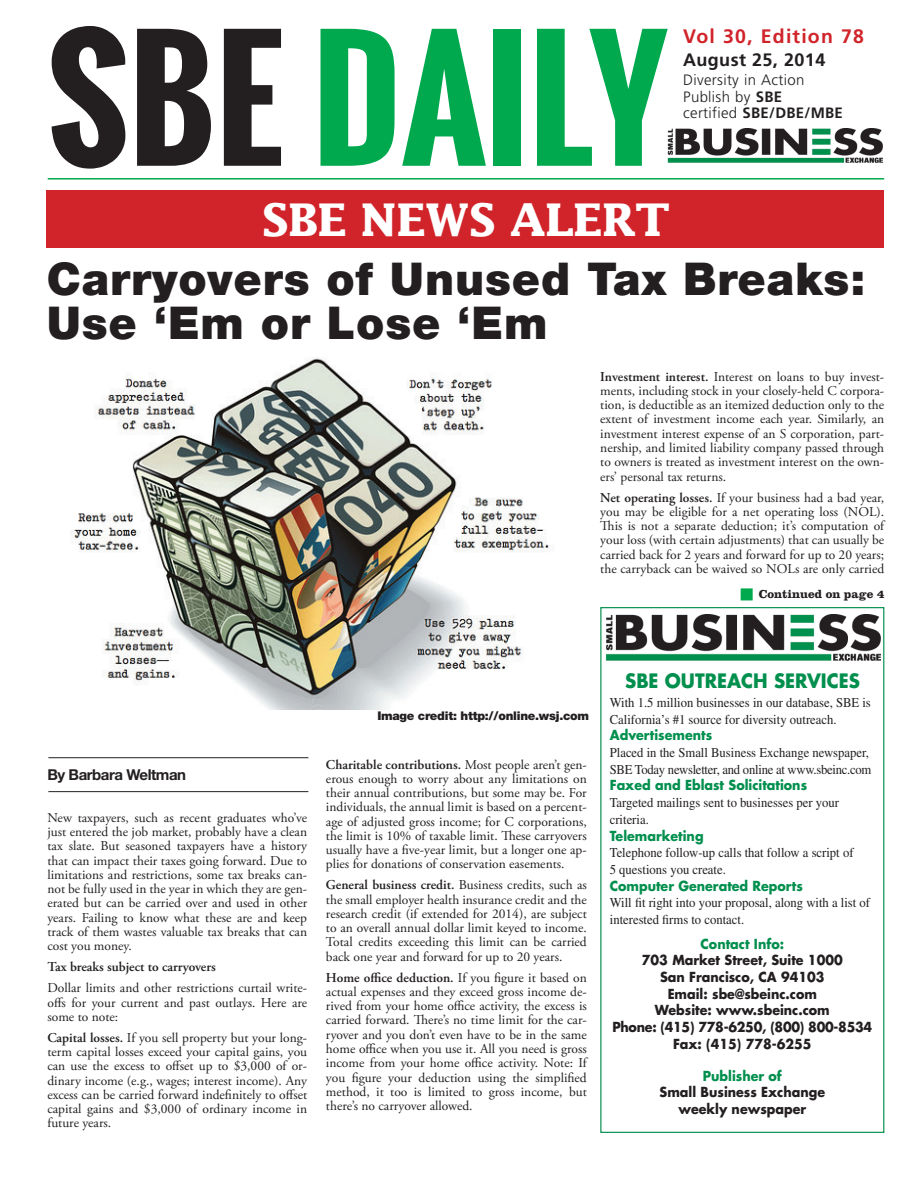
<style>
.page{position:relative;width:918px;height:1188px;background:#fff}
.page>*{position:absolute;margin:0;border:0;box-sizing:border-box;transform-origin:0 0}
.t1{font:700 155.85px "Oswald";color:#00a94e}
.t2{font:900 45px/43.5px "Helvetica Neue LT";letter-spacing:.02em;color:#231f20}
.t3{font:700 45px "Lucida";letter-spacing:-.02em;color:#fff}
.t4{font:700 19.5px "Frutiger";letter-spacing:.06em;color:#d1232a}
.t5{font:700 19.35px "Futura";color:#008f4d;scale:.94 1}
.t6{font:700 18px "Frutiger";letter-spacing:.02em;color:#231f20}
.t7{font:300 15px/16.5px "Frutiger";letter-spacing:.02em;color:#231f20}
.t8{font:700 15px "Helvetica Neue LT Std";letter-spacing:-.03em;color:#231f20}
.t9{font:13.5px/14.2px "Adobe Garamond Pro";color:#231f20;text-align:justify}
.t10{font:13.5px/16.6px "Times";color:#231f20;scale:.94 1}
.t11{font:700 13.5px/16.6px "Futura";color:#231f20;text-align:center;scale:.94 1}
.t12{font:700 13.5px "Futura";color:#008f4d;scale:.94 1}
.t13{font:600 13.5px "Adobe Garamond Pro";color:#231f20}
.t14{font:900 12px "Helvetica Neue LT Std";letter-spacing:-.02em;color:#231f20}
.t15{font:700 12px "Clarendon LT Std";color:#231f20}
.s1{color:#231f20}
.s2{font-weight:700}
.s3{font-weight:600}
</style>
<div class="page">
<hr style="left:48px;top:178px;width:836px;height:2px;background:#00a94e">
<img style="left:668px;top:128px;width:215px;height:34px">
<div style="left:46px;top:191px;width:838px;height:57px;background:#d1232a"></div>
<div style="left:600px;top:607px;width:284px;height:526px;background:#fff;border:1px solid #008f4d"></div>
<img style="left:606px;top:614px;width:274px;height:46px">
<hr style="left:48px;top:791px;width:260px;height:1px;background:#231f20">
<hr style="left:48px;top:757px;width:260px;height:1px;background:#231f20">
<img style="left:70px;top:358px;width:480px;height:352px">
<h1 class="t1" style="left:47px;top:-17px;width:622px"><span class="s1">SBE</span> DAILY</h1>
<h2 class="t3" style="left:262px;top:192px;width:410px">SBE NEWS ALERT</h2>
<h3 class="t4" style="left:683px;top:25px;width:182px">Vol 30, Edition 78</h3>
<h3 class="t6" style="left:683px;top:49px;width:144px">August 25, 2014</h3>
<p class="t7" style="left:683px;top:72px;width:161px">Diversity in Action<br>Publish by <span class="s2">SBE<br></span>certified <span class="s2">SBE/DBE/MBE</span></p>
<h2 class="t2" style="left:47px;top:257px;width:820px">Carryovers of Unused Tax Breaks:<br>Use ‘Em or Lose ‘Em</h2>
<p class="t9" style="left:600px;top:370px;width:285px"><span class="s3">Investment interest.</span> Interest on loans to buy invest&shy;ments, including stock in your closely-held C corpora&shy;tion, is deductible as an itemized deduction only to the extent of investment income each year. Similarly, an investment interest expense of an S corporation, part&shy;nership, and limited liability company passed through to owners is treated as investment interest on the own&shy;ers’ personal tax returns.</p>
<p class="t9" style="left:600px;top:491px;width:285px"><span class="s3">Net operating losses.</span> If your business had a bad year, you may be eligible for a net operating loss (NOL).<br>This is not a separate deduction; it’s computation of your loss (with certain adjustments) that can usually be carried back for 2 years and forward for up to 20 years; the carryback can be waived so NOLs are only carried</p>
<p class="t15" style="left:759px;top:587px;width:127px">Continued on page 4</p>
<p class="t8" style="left:47px;top:765px;width:140px">By Barbara Weltman</p>
<p class="t9" style="left:47px;top:811px;width:261px">New taxpayers, such as recent graduates who’ve just entered the job market, probably have a clean tax slate. But seasoned taxpayers have a history that can impact their taxes going forward. Due to limitations and restrictions, some tax breaks can&shy;not be fully used in the year in which they are gen&shy;erated but can be carried over and used in other years. Failing to know what these are and keep track of them wastes valuable tax breaks that can cost you money.</p>
<p class="t13" style="left:47px;top:959px;width:170px">Tax breaks subject to carryovers</p>
<p class="t9" style="left:47px;top:981px;width:261px">Dollar limits and other restrictions curtail write&shy;offs for your current and past outlays. Here are some to note:</p>
<p class="t9" style="left:47px;top:1031px;width:261px"><span class="s3">Capital losses.</span> If you sell property but your long&shy;term capital losses exceed your capital gains, you can use the excess to offset up to $3,000 of or&shy;dinary income (e.g., wages; interest income). Any excess can be carried forward indefinitely to offset capital gains and $3,000 of ordinary income in future years.</p>
<p class="t14" style="left:377px;top:709px;width:213px">Image credit: http://online.wsj.com</p>
<p class="t9" style="left:326px;top:758px;width:262px"><span class="s3">Charitable contributions.</span> Most people aren’t gen&shy;erous enough to worry about any limitations on their annual contributions, but some may be. For individuals, the annual limit is based on a percent&shy;age of adjusted gross income; for C corporations, the limit is 10% of taxable limit. These carryovers usually have a five-year limit, but a longer one ap&shy;plies for donations of conservation easements.</p>
<p class="t9" style="left:326px;top:879px;width:262px"><span class="s3">General business credit.</span> Business credits, such as the small employer health insurance credit and the research credit (if extended for 2014), are subject to an overall annual dollar limit keyed to income.<br>Total credits exceeding this limit can be carried back one year and forward for up to 20 years.</p>
<p class="t9" style="left:326px;top:971px;width:262px"><span class="s3">Home office deduction.</span> If you figure it based on actual expenses and they exceed gross income de&shy;rived from your home office activity, the excess is carried forward. There’s no time limit for the car&shy;ryover and you don’t even have to be in the same home office when you use it. All you need is gross income from your home office activity. Note: If you figure your deduction using the simplified method, it too is limited to gross income, but there’s no carryover allowed.</p>
<h3 class="t5" style="left:625px;top:668px;width:88px">SBE Outreac</h3>
<h3 class="t5" style="left:753px;top:668px;width:84px">h Services</h3>
<p class="t10" style="left:610px;top:694px;width:279px">With 1.5 million businesses in our database, SBE is<br>California’s #1 source for diversity outreach.</p>
<p class="t12" style="left:610px;top:726px;width:110px">Advertisements</p>
<p class="t10" style="left:610px;top:744px;width:280px">Placed in the Small Business Exchange newspaper,<br>SBE Today newsletter, and online at www.sbeinc.com</p>
<p class="t12" style="left:610px;top:776px;width:211px">Faxed and Eblast Solicitations</p>
<p class="t10" style="left:610px;top:794px;width:246px">Targeted mailings sent to businesses per your criteria.</p>
<p class="t12" style="left:610px;top:826px;width:101px">Telemarketing</p>
<p class="t10" style="left:610px;top:844px;width:261px">Telephone follow-up calls that follow a script of<br>5 questions you create.</p>
<p class="t12" style="left:610px;top:877px;width:207px">Computer Generated Reports</p>
<p class="t10" style="left:610px;top:894px;width:278px">Will fit right into your proposal, along with a list of interested firms to contact.</p>
<p class="t12" style="left:701px;top:935px;width:90px">Contact Info:</p>
<p class="t11" style="left:612px;top:952px;width:278px">703 Market Street, Suite 1000<br>San Francisco, CA 94103<br>Email: sbe@sbeinc.com<br>Website: www.sbeinc.com<br>Phone: (415) 778-6250, (800) 800-8534<br>Fax: (415) 778-6255</p>
<p class="t12" style="left:703px;top:1067px;width:86px">Publisher of</p>
<p class="t11" style="left:660px;top:1084px;width:178px">Small Business Exchange weekly newspaper</p>
</div>
